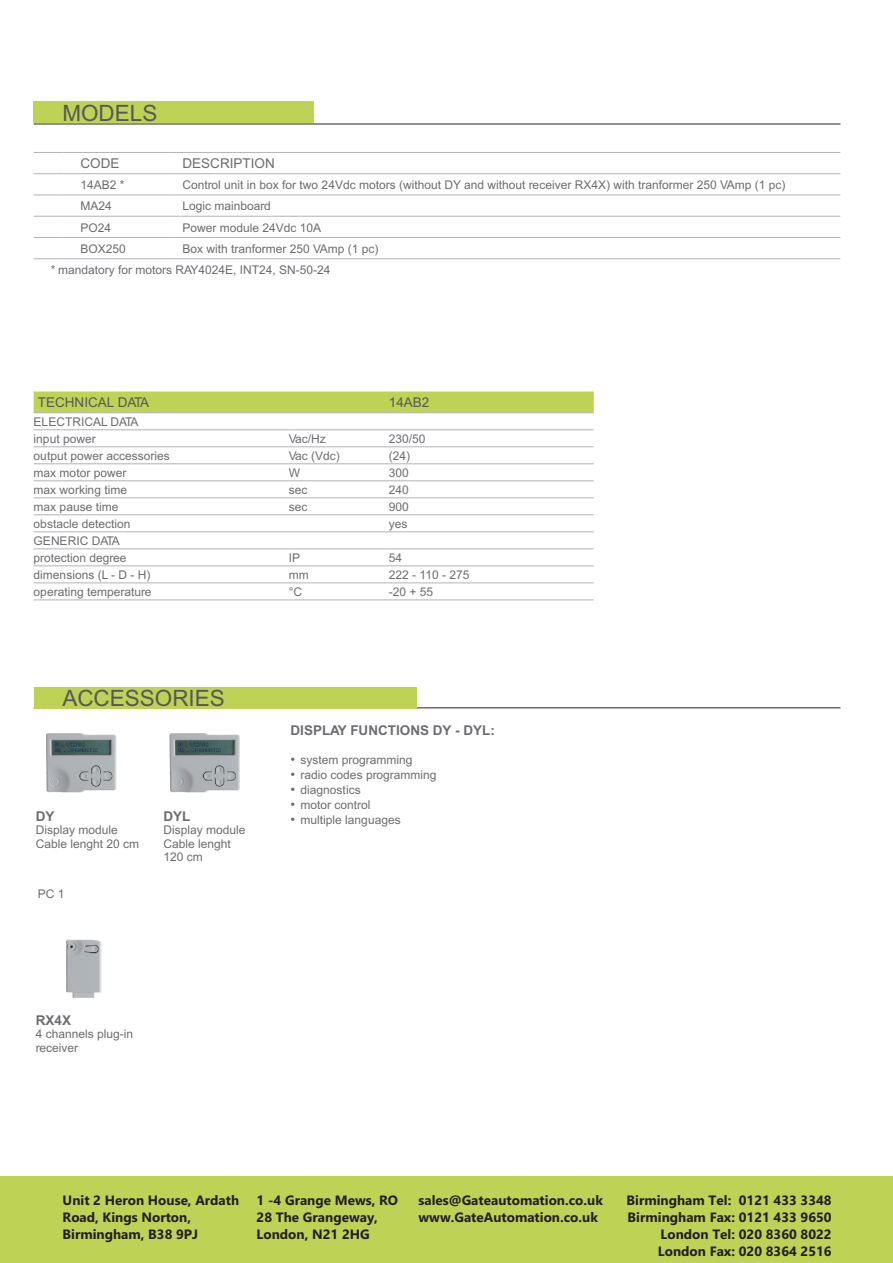
<style>
.page{position:relative;width:893px;height:1263px;background:#fff}
.page>*{position:absolute;margin:0;border:0;box-sizing:border-box;transform-origin:0 0}
.t1{font:30px "Koz Go Pro VI";color:#231f20}
.t2{font:22.5px "Arial";color:#57585a}
.t3{font:700 13.5px/16.8px "Ebrima";color:#231f20}
.t4{font:700 13.5px "Arial";color:#6c6d70}
.t5{font:13.5px "Arial";color:#57585a}
.t6{font:13.5px "Arial";color:#6c6d70}
.t7{font:12px/13.5px "Arial";color:#6c6d70}
.s1{font-size:13.5px}
</style>
<div class="page">
<div style="left:34px;top:101px;width:280px;height:22px;background:#bed256"></div>
<svg style="left:34px;top:152px;width:29px;height:1px"></svg>
<hr style="left:63px;top:152px;width:107px;height:1px;background:#b2b3b7">
<hr style="left:170px;top:152px;width:670px;height:1px;background:#b2b3b7">
<svg style="left:34px;top:173px;width:29px;height:1px"></svg>
<hr style="left:63px;top:173px;width:107px;height:1px;background:#b2b3b7">
<hr style="left:170px;top:173px;width:670px;height:1px;background:#b2b3b7">
<svg style="left:34px;top:195px;width:29px;height:1px"></svg>
<hr style="left:63px;top:195px;width:107px;height:1px;background:#b2b3b7">
<hr style="left:170px;top:195px;width:670px;height:1px;background:#b2b3b7">
<svg style="left:34px;top:216px;width:29px;height:1px"></svg>
<hr style="left:63px;top:216px;width:107px;height:1px;background:#b2b3b7">
<hr style="left:170px;top:216px;width:670px;height:1px;background:#b2b3b7">
<svg style="left:34px;top:237px;width:29px;height:1px"></svg>
<hr style="left:63px;top:237px;width:107px;height:1px;background:#b2b3b7">
<hr style="left:170px;top:237px;width:670px;height:1px;background:#b2b3b7">
<svg style="left:34px;top:258px;width:29px;height:1px"></svg>
<hr style="left:63px;top:258px;width:107px;height:1px;background:#b2b3b7">
<hr style="left:170px;top:258px;width:670px;height:1px;background:#b2b3b7">
<div style="left:34px;top:391px;width:560px;height:21px;background:#bed256"></div>
<hr style="left:34px;top:412px;width:255px;height:1px;background:#b2b3b7">
<hr style="left:289px;top:412px;width:100px;height:1px;background:#b2b3b7">
<hr style="left:389px;top:412px;width:205px;height:1px;background:#b2b3b7">
<hr style="left:34px;top:429px;width:255px;height:1px;background:#b2b3b7">
<hr style="left:389px;top:429px;width:205px;height:1px;background:#b2b3b7">
<hr style="left:34px;top:446px;width:255px;height:1px;background:#b2b3b7">
<hr style="left:289px;top:446px;width:100px;height:1px;background:#b2b3b7">
<hr style="left:389px;top:446px;width:205px;height:1px;background:#b2b3b7">
<hr style="left:289px;top:429px;width:100px;height:1px;background:#b2b3b7">
<hr style="left:34px;top:463px;width:255px;height:1px;background:#b2b3b7">
<hr style="left:289px;top:463px;width:100px;height:1px;background:#b2b3b7">
<hr style="left:389px;top:463px;width:205px;height:1px;background:#b2b3b7">
<hr style="left:34px;top:480px;width:255px;height:1px;background:#b2b3b7">
<hr style="left:289px;top:480px;width:100px;height:1px;background:#b2b3b7">
<hr style="left:389px;top:480px;width:205px;height:1px;background:#b2b3b7">
<hr style="left:34px;top:497px;width:255px;height:1px;background:#b2b3b7">
<hr style="left:289px;top:497px;width:100px;height:1px;background:#b2b3b7">
<hr style="left:389px;top:497px;width:205px;height:1px;background:#b2b3b7">
<hr style="left:34px;top:514px;width:255px;height:1px;background:#b2b3b7">
<hr style="left:289px;top:514px;width:100px;height:1px;background:#b2b3b7">
<hr style="left:389px;top:514px;width:205px;height:1px;background:#b2b3b7">
<hr style="left:34px;top:531px;width:255px;height:1px;background:#b2b3b7">
<hr style="left:289px;top:531px;width:100px;height:1px;background:#b2b3b7">
<hr style="left:389px;top:531px;width:205px;height:1px;background:#b2b3b7">
<hr style="left:34px;top:548px;width:255px;height:1px;background:#b2b3b7">
<hr style="left:289px;top:548px;width:100px;height:1px;background:#b2b3b7">
<hr style="left:389px;top:548px;width:205px;height:1px;background:#b2b3b7">
<hr style="left:34px;top:565px;width:255px;height:1px;background:#b2b3b7">
<hr style="left:289px;top:565px;width:100px;height:1px;background:#b2b3b7">
<hr style="left:389px;top:565px;width:205px;height:1px;background:#b2b3b7">
<hr style="left:34px;top:582px;width:255px;height:1px;background:#b2b3b7">
<hr style="left:289px;top:582px;width:100px;height:1px;background:#b2b3b7">
<hr style="left:389px;top:582px;width:205px;height:1px;background:#b2b3b7">
<hr style="left:34px;top:599px;width:255px;height:1px;background:#b2b3b7">
<hr style="left:289px;top:599px;width:100px;height:1px;background:#b2b3b7">
<hr style="left:389px;top:599px;width:205px;height:1px;background:#b2b3b7">
<hr style="left:34px;top:707px;width:806px;height:1px;background:#6c6d70">
<img style="left:47px;top:734px;width:69px;height:58px">
<img style="left:170px;top:734px;width:70px;height:59px">
<img style="left:66px;top:940px;width:36px;height:58px">
<div style="left:34px;top:686px;width:382px;height:22px;background:#bed256"></div>
<hr style="left:34px;top:123px;width:806px;height:2px;background:#6c6d70">
<div style="left:0;top:1176px;width:893px;height:87px;background:#bed256"></div>
<h2 class="t2" style="left:62px;top:105px;width:97px">MODELS</h2>
<p class="t6" style="left:80px;top:158px;width:41px">CODE</p>
<p class="t6" style="left:182px;top:158px;width:94px">DESCRIPTION</p>
<p class="t7" style="left:80px;top:179px;width:46px">14AB2 *</p>
<p class="t7" style="left:182px;top:179px;width:604px">Control unit in box for two 24Vdc motors (without DY and without receiver RX4X) with tranformer 250 VAmp (1 pc)</p>
<p class="t7" style="left:80px;top:200px;width:33px">MA24</p>
<p class="t7" style="left:182px;top:200px;width:90px">Logic mainboard</p>
<p class="t7" style="left:80px;top:222px;width:32px">PO24</p>
<p class="t7" style="left:182px;top:222px;width:140px">Power module 24Vdc 10A</p>
<p class="t7" style="left:80px;top:243px;width:47px">BOX250</p>
<p class="t7" style="left:51px;top:239px;width:329px;line-height:21.5px;text-indent:132px">Box with tranformer 250 VAmp (1 pc) * mandatory for motors RAY4024E, INT24, SN-50-24</p>
<p class="t5" style="left:38px;top:397px;width:113px">TECHNICAL DATA</p>
<p class="t5" style="left:389px;top:397px;width:42px">14AB2</p>
<p class="t7" style="left:34px;top:414px;width:106px;line-height:17.1px">ELECTRICAL DATA input power</p>
<p class="t7" style="left:289px;top:433px;width:39px">Vac/Hz</p>
<p class="t7" style="left:389px;top:433px;width:38px">230/50</p>
<p class="t7" style="left:34px;top:450px;width:138px">output power accessories</p>
<p class="t7" style="left:289px;top:450px;width:53px">Vac (Vdc)</p>
<p class="t7" style="left:389px;top:450px;width:23px">(24)</p>
<p class="t7" style="left:34px;top:467px;width:94px">max motor power</p>
<p class="t7" style="left:289px;top:467px;width:13px">W</p>
<p class="t7" style="left:389px;top:467px;width:22px">300</p>
<p class="t7" style="left:34px;top:484px;width:95px">max working time</p>
<p class="t7" style="left:289px;top:484px;width:20px">sec</p>
<p class="t7" style="left:389px;top:484px;width:22px">240</p>
<p class="t7" style="left:34px;top:501px;width:86px">max pause time</p>
<p class="t7" style="left:289px;top:501px;width:20px">sec</p>
<p class="t7" style="left:389px;top:501px;width:22px">900</p>
<p class="t7" style="left:34px;top:518px;width:98px">obstacle detection</p>
<p class="t7" style="left:389px;top:518px;width:20px">yes</p>
<p class="t7" style="left:34px;top:533px;width:94px;line-height:17.1px">GENERIC DATA protection degree</p>
<p class="t7" style="left:289px;top:552px;width:13px">IP</p>
<p class="t7" style="left:389px;top:552px;width:15px">54</p>
<p class="t7" style="left:34px;top:569px;width:118px">dimensions (L - D - H)</p>
<p class="t7" style="left:289px;top:569px;width:21px">mm</p>
<p class="t7" style="left:389px;top:569px;width:82px">222 - 110 - 275</p>
<p class="t7" style="left:34px;top:586px;width:119px">operating temperature</p>
<p class="t7" style="left:289px;top:586px;width:15px">°C</p>
<p class="t7" style="left:389px;top:586px;width:46px">-20 + 55</p>
<h2 class="t2" style="left:62px;top:690px;width:164px">ACCESSORIES</h2>
<p class="t4" style="left:36px;top:811px;width:20px">DY</p>
<p class="t7" style="left:36px;top:824px;width:105px">Display module<br>Cable lenght 20 cm</p>
<p class="t7" style="left:38px;top:888px;width:28px">PC 1</p>
<p class="t4" style="left:163px;top:811px;width:28px">DYL</p>
<p class="t7" style="left:163px;top:824px;width:84px">Display module<br>Cable lenght<br>120 cm</p>
<p class="t4" style="left:291px;top:726px;width:206px">DISPLAY FUNCTIONS DY - DYL:</p>
<p class="t7" style="left:291px;top:754px;width:123px"><span class="s1">•</span> system programming</p>
<p class="t7" style="left:291px;top:769px;width:147px"><span class="s1">•</span> radio codes programming</p>
<p class="t7" style="left:291px;top:784px;width:72px"><span class="s1">•</span> diagnostics</p>
<p class="t7" style="left:291px;top:799px;width:81px"><span class="s1">•</span> motor control</p>
<p class="t7" style="left:291px;top:814px;width:112px"><span class="s1">•</span> multiple languages</p>
<p class="t4" style="left:36px;top:1015px;width:37px">RX4X</p>
<p class="t7" style="left:36px;top:1028px;width:99px">4 channels plug-in receiver</p>
<p class="t3" style="left:63px;top:1193px;width:178px">Unit 2 Heron House, Ardath<br>Road, Kings Norton,<br>Birmingham, B38 9PJ</p>
<p class="t3" style="left:418px;top:1193px;width:186px">sales@Gateautomation.co.uk www.GateAutomation.co.uk</p>
<p class="t3" style="left:627px;top:1193px;width:207px;text-align:right">Birmingham Tel: 0121 433 3348<br>Birmingham Fax: 0121 433 9650<br>London Tel: 020 8360 8022<br>London Fax: 020 8364 2516</p>
<p class="t3" style="left:257px;top:1193px;width:143px">1 -4 Grange Mews, RO<br>28 The Grangeway,<br>London, N21 2HG</p>
<h1 class="t1" style="left:180px;top:1206px;width:299px">the engineers’ choice!</h1>
</div>
